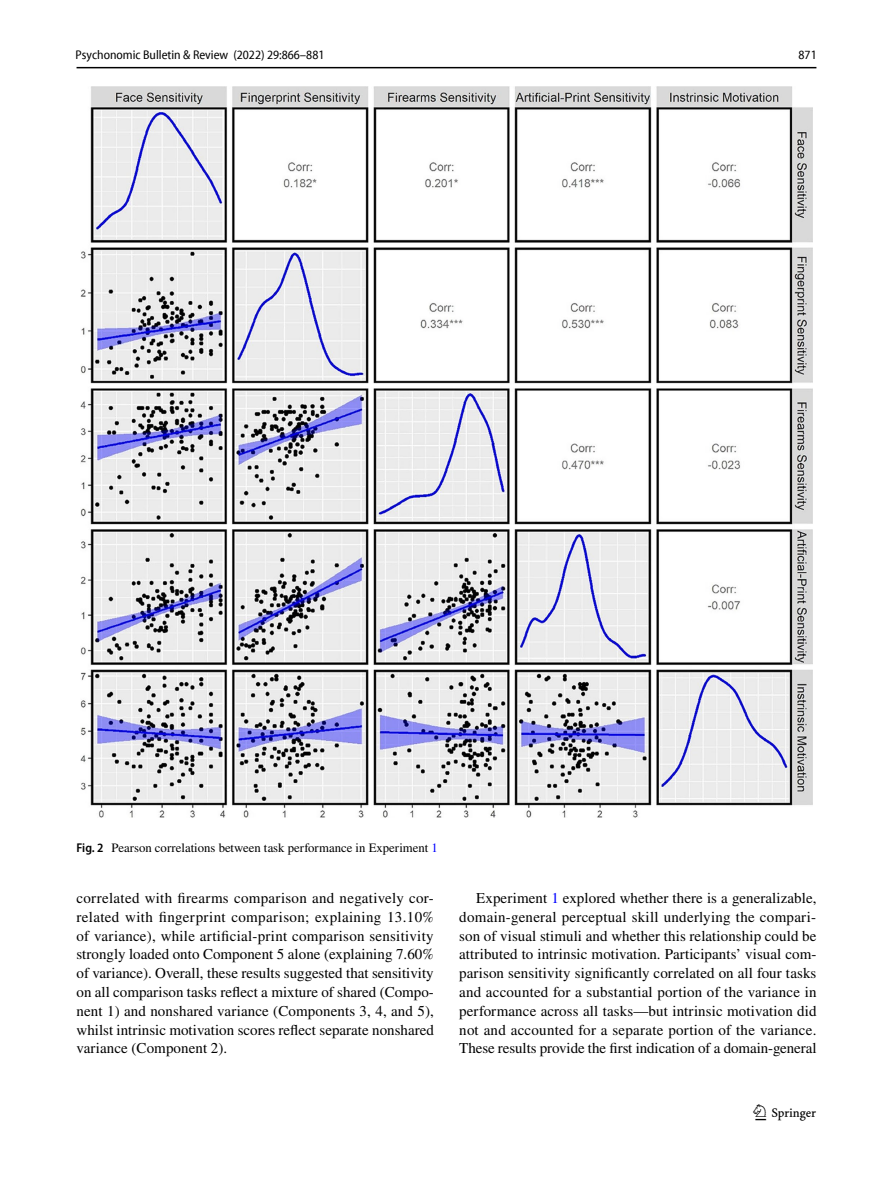
<style>
.page{position:relative;width:893px;height:1187px;background:#fff}
.page>*{position:absolute;margin:0;border:0;box-sizing:border-box;transform-origin:0 0}
.t1{font:22.5px "Springnew Regular 3";color:#000}
.t2{font:15px/18.8px "STIX";letter-spacing:-.005em;color:#000;text-align:justify}
.t3{font:12.75px "STIX";color:#000}
.t4{font:semi-condensed 12.75px "Myriad Pro Unic";color:#000}
.s1{font-family:"Myriad Pro";font-weight:600;font-stretch:semi-condensed}
.s2{color:#00f}
</style>
<div class="page">
<hr style="left:77px;top:67px;width:739px;height:1px;background:#000">
<img style="left:81px;top:87px;width:731px;height:730px">
<p class="t4" style="left:76px;top:50px;width:250px">Psychonomic Bulletin &amp; Review (2022) 29:866–881</p>
<p class="t4" style="left:798px;top:50px;width:20px">871</p>
<p class="t3" style="left:77px;top:839px;width:363px"><span class="s1">Fig. 2</span> Pearson correlations between task performance in Experiment <span class="s2">1</span></p>
<p class="t2" style="left:77px;top:889px;width:359px">correlated with firearms comparison and negatively cor&shy;related with fingerprint comparison; explaining 13.10% of variance), while artificial-print comparison sensitivity strongly loaded onto Component 5 alone (explaining 7.60% of variance). Overall, these results suggested that sensitivity on all comparison tasks reflect a mixture of shared (Compo&shy;nent 1) and nonshared variance (Components 3, 4, and 5), whilst intrinsic motivation scores reflect separate nonshared variance (Component 2).</p>
<p class="t2" style="left:459px;top:889px;width:359px;text-indent:17px">Experiment <span class="s2">1</span> explored whether there is a generalizable, domain-general perceptual skill underlying the compari&shy;son of visual stimuli and whether this relationship could be attributed to intrinsic motivation. Participants’ visual com&shy;parison sensitivity significantly correlated on all four tasks and accounted for a substantial portion of the variance in performance across all tasks—but intrinsic motivation did not and accounted for a separate portion of the variance.<br>These results provide the first indication of a domain-general</p>
<h1 class="t1" style="left:755px;top:1104px;width:62px">1 3</h1>
</div>
